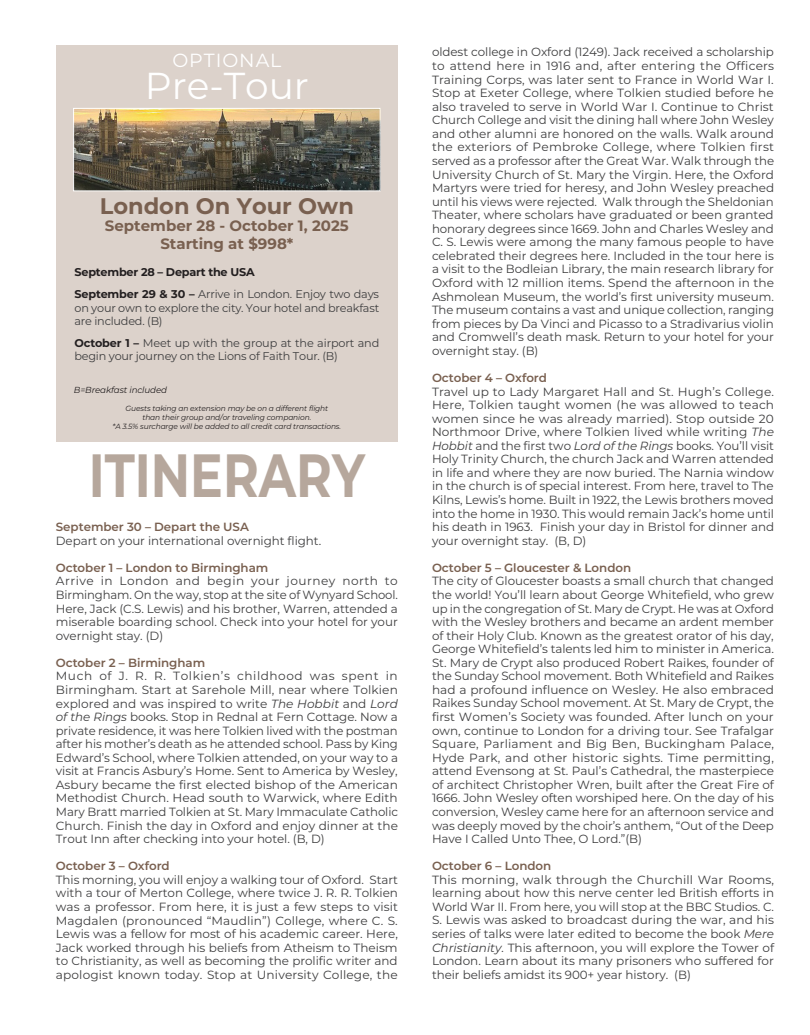
<style>
.page{position:relative;width:810px;height:1035px;background:#fff}
.page>*{position:absolute;margin:0;border:0;box-sizing:border-box;transform-origin:0 0}
.t1{font:700 61px "Montserrat";color:#b6a79c;scale:.8 1}
.t2{font:37.5px "Montserrat";color:#fff}
.t3{font:700 22.5px "Montserrat";color:#796050}
.t4{font:19px "Montserrat";letter-spacing:.05em;color:#fff}
.t5{font:700 15px/17.5px "Montserrat";color:#796050;text-align:center}
.t6{font:11.88px/13.5px "Montserrat";letter-spacing:-.005em;color:#3e3e3f;text-align:justify}
.t7{font:600 11.88px "Montserrat";letter-spacing:-.005em;color:#796050}
.t8{font:11.25px/13.5px "Montserrat";letter-spacing:-.02em;color:#3e3e3f}
.t9{font:700 11.25px/21.9px "Montserrat";letter-spacing:-.02em;color:#231f20}
.t10{font:italic 8.75px "Montserrat";letter-spacing:-.015em;color:#231f20}
.t11{font:italic 7.5px/9px "Montserrat";letter-spacing:-.015em;color:#231f20;text-align:center}
.s1{font-weight:400;color:#3e3e3f}
.s2{font-weight:700;color:#231f20}
.s3{font-style:italic}
</style>
<div class="page">
<div style="left:56px;top:45px;width:342px;height:397px;background:#dcd2cb"></div>
<img style="left:75px;top:110px;width:303px;height:79px">
<div style="left:73px;top:108px;width:307px;height:83px;border:1px solid #fff"></div>
<h3 class="t4" style="left:172px;top:48px;width:111px">OPTIONAL</h3>
<h2 class="t2" style="left:145px;top:60px;width:166px">Pre-Tour</h2>
<h3 class="t3" style="left:100px;top:190px;width:256px">London On Your Own</h3>
<p class="t5" style="left:105px;top:217px;width:245px">September 28 - October 1, 2025<br>Starting at $998*</p>
<p class="t9" style="left:75px;top:261px;width:306px">September 28 – Depart the USA<br>September 29 &amp; 30 – <span class="s1">Arrive in London. Enjoy two days</span></p>
<p class="t8" style="left:75px;top:300px;width:306px">on your own to explore the city. Your hotel and breakfast are included. (B)</p>
<p class="t8" style="left:75px;top:336px;width:306px"><span class="s2">October 1 –</span> Meet up with the group at the airport and begin your journey on the Lions of Faith Tour. (B)</p>
<p class="t10" style="left:74px;top:384px;width:95px">B=Breakfast included</p>
<p class="t11" style="left:113px;top:403px;width:230px">Guests taking an extension may be on a different flight<br>than their group and/or traveling companion.<br>*A 3.5% surcharge will be added to all credit card transactions.</p>
<h1 class="t1" style="left:89px;top:432px;width:347px">ITINERARY</h1>
<p class="t7" style="left:56px;top:519px;width:195px">September 30 – Depart the USA</p>
<p class="t6" style="left:56px;top:533px;width:267px">Depart on your international overnight flight.</p>
<p class="t7" style="left:56px;top:559px;width:214px">October 1 – London to Birmingham</p>
<p class="t6" style="left:56px;top:574px;width:344px">Arrive in London and begin your journey north to Birmingham. On the way, stop at the site of Wynyard School.<br>Here, Jack (C.S. Lewis) and his brother, Warren, attended a miserable boarding school. Check into your hotel for your overnight stay. (D)</p>
<p class="t7" style="left:56px;top:654px;width:151px">October 2 – Birmingham</p>
<p class="t6" style="left:56px;top:669px;width:344px">Much of J. R. R. Tolkien’s childhood was spent in Birmingham. Start at Sarehole Mill, near where Tolkien explored and was inspired to write <span class="s3">The Hobbit</span> and <span class="s3">Lord of the Rings</span> books. Stop in Rednal at Fern Cottage. Now a private residence, it was here Tolkien lived with the postman after his mother’s death as he attended school. Pass by King Edward’s School, where Tolkien attended, on your way to a visit at Francis Asbury’s Home. Sent to America by Wesley, Asbury became the first elected bishop of the American Methodist Church. Head south to Warwick, where Edith Mary Bratt married Tolkien at St. Mary Immaculate Catholic Church. Finish the day in Oxford and enjoy dinner at the Trout Inn after checking into your hotel. (B, D)</p>
<p class="t7" style="left:56px;top:858px;width:115px">October 3 – Oxford</p>
<p class="t6" style="left:56px;top:872px;width:344px">This morning, you will enjoy a walking tour of Oxford. Start with a tour of Merton College, where twice J. R. R. Tolkien was a professor. From here, it is just a few steps to visit Magdalen (pronounced “Maudlin”) College, where C. S.<br>Lewis was a fellow for most of his academic career. Here, Jack worked through his beliefs from Atheism to Theism to Christianity, as well as becoming the prolific writer and apologist known today. Stop at University College, the</p>
<p class="t6" style="left:432px;top:45px;width:344px">oldest college in Oxford (1249). Jack received a scholarship to attend here in 1916 and, after entering the Officers Training Corps, was later sent to France in World War I.<br>Stop at Exeter College, where Tolkien studied before he also traveled to serve in World War I. Continue to Christ Church College and visit the dining hall where John Wesley and other alumni are honored on the walls. Walk around the exteriors of Pembroke College, where Tolkien first served as a professor after the Great War. Walk through the University Church of St. Mary the Virgin. Here, the Oxford Martyrs were tried for heresy, and John Wesley preached until his views were rejected. Walk through the Sheldonian Theater, where scholars have graduated or been granted honorary degrees since 1669. John and Charles Wesley and C. S. Lewis were among the many famous people to have celebrated their degrees here. Included in the tour here is a visit to the Bodleian Library, the main research library for Oxford with 12 million items. Spend the afternoon in the Ashmolean Museum, the world’s first university museum.<br>The museum contains a vast and unique collection, ranging from pieces by Da Vinci and Picasso to a Stradivarius violin and Cromwell’s death mask. Return to your hotel for your overnight stay. (B)</p>
<p class="t7" style="left:432px;top:369px;width:117px">October 4 – Oxford</p>
<p class="t6" style="left:432px;top:384px;width:344px">Travel up to Lady Margaret Hall and St. Hugh’s College.<br>Here, Tolkien taught women (he was allowed to teach women since he was already married). Stop outside 20<br>Northmoor Drive, where Tolkien lived while writing <span class="s3">The Hobbit</span> and the first two <span class="s3">Lord of the Rings</span> books. You’ll visit Holy Trinity Church, the church Jack and Warren attended in life and where they are now buried. The Narnia window in the church is of special interest. From here, travel to The Kilns, Lewis’s home. Built in 1922, the Lewis brothers moved into the home in 1930. This would remain Jack’s home until his death in 1963. Finish your day in Bristol for dinner and your overnight stay. (B, D)</p>
<p class="t7" style="left:432px;top:559px;width:201px">October 5 – Gloucester &amp; London</p>
<p class="t6" style="left:432px;top:574px;width:344px">The city of Gloucester boasts a small church that changed the world! You’ll learn about George Whitefield, who grew up in the congregation of St. Mary de Crypt. He was at Oxford with the Wesley brothers and became an ardent member of their Holy Club. Known as the greatest orator of his day, George Whitefield’s talents led him to minister in America.<br>St. Mary de Crypt also produced Robert Raikes, founder of the Sunday School movement. Both Whitefield and Raikes had a profound influence on Wesley. He also embraced Raikes Sunday School movement. At St. Mary de Crypt, the first Women’s Society was founded. After lunch on your own, continue to London for a driving tour. See Trafalgar Square, Parliament and Big Ben, Buckingham Palace, Hyde Park, and other historic sights. Time permitting, attend Evensong at St. Paul’s Cathedral, the masterpiece of architect Christopher Wren, built after the Great Fire of 1666. John Wesley often worshiped here. On the day of his conversion, Wesley came here for an afternoon service and was deeply moved by the choir’s anthem, “Out of the Deep Have I Called Unto Thee, O Lord.”(B)</p>
<p class="t7" style="left:432px;top:858px;width:121px">October 6 – London</p>
<p class="t6" style="left:432px;top:872px;width:344px">This morning, walk through the Churchill War Rooms, learning about how this nerve center led British efforts in World War II. From here, you will stop at the BBC Studios. C.<br>S. Lewis was asked to broadcast during the war, and his series of talks were later edited to become the book <span class="s3">Mere Christianity.</span> This afternoon, you will explore the Tower of London. Learn about its many prisoners who suffered for their beliefs amidst its 900+ year history. (B)</p>
</div>
